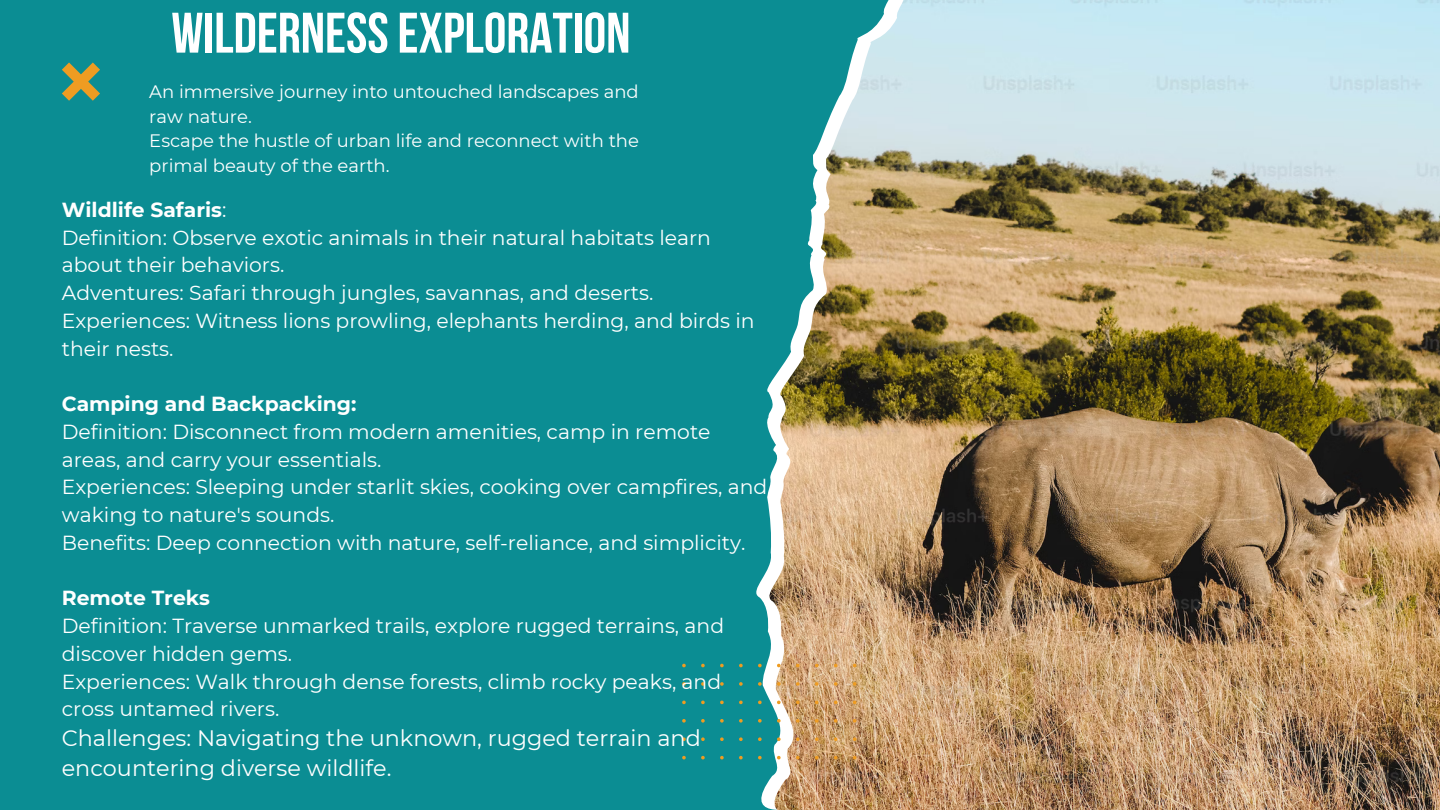
<style>
.page{position:relative;width:1440px;height:810px;background:#0b8d93}
.page>*{position:absolute;margin:0;border:0;box-sizing:border-box;transform-origin:0 0}
.t1{font:700 57px "Bebas Neue";color:#fff}
.t2{font:22.3px/30.8px "Montserrat";color:#fff}
.t3{font:20.3px/27.8px "Montserrat";color:#fff}
.t4{font:700 20.3px "Montserrat";color:#fff}
.t5{font:18px/24.8px "Montserrat";color:#fff}
.s1{font-weight:400}
</style>
<div class="page">
<img style="left:769px;top:0;width:671px;height:810px">
<svg style="left:62px;top:62px;width:38px;height:39px"></svg>
<svg style="left:682px;top:664px;width:174px;height:95px"></svg>
<p class="t1" style="left:171px;top:10px;width:461px">WILDERNESSEXPLORATION</p>
<p class="t5" style="left:149px;top:79px;width:491px">An immersive journey into untouched landscapes and raw nature.</p>
<p class="t5" style="left:149px;top:128px;width:491px">Escape the hustle of urban life and reconnect with the primal beauty of the earth.</p>
<p class="t4" style="left:62px;top:197px;width:166px">Wildlife Safaris<span class="s1">:</span></p>
<p class="t3" style="left:62px;top:223px;width:651px">Definition: Observe exotic animals in their natural habitats learn about their behaviors.</p>
<p class="t3" style="left:62px;top:279px;width:593px">Adventures: Safari through jungles, savannas, and deserts.</p>
<p class="t3" style="left:62px;top:307px;width:694px">Experiences: Witness lions prowling, elephants herding, and birds in their nests.</p>
<p class="t4" style="left:62px;top:392px;width:296px">Camping and Backpacking:</p>
<p class="t3" style="left:62px;top:418px;width:650px">Definition: Disconnect from modern amenities, camp in remote areas, and carry your essentials.</p>
<p class="t3" style="left:62px;top:473px;width:707px">Experiences: Sleeping under starlit skies, cooking over campfires, and waking to nature's sounds.</p>
<p class="t3" style="left:62px;top:529px;width:685px">Benefits: Deep connection with nature, self-reliance, and simplicity.</p>
<p class="t4" style="left:62px;top:586px;width:150px">Remote Treks</p>
<p class="t3" style="left:62px;top:612px;width:664px">Definition: Traverse unmarked trails, explore rugged terrains, and discover hidden gems.</p>
<p class="t3" style="left:62px;top:667px;width:661px">Experiences: Walk through dense forests, climb rocky peaks, and cross untamed rivers.</p>
<p class="t2" style="left:62px;top:722px;width:641px">Challenges: Navigating the unknown, rugged terrain and encountering diverse wildlife.</p>
</div>
